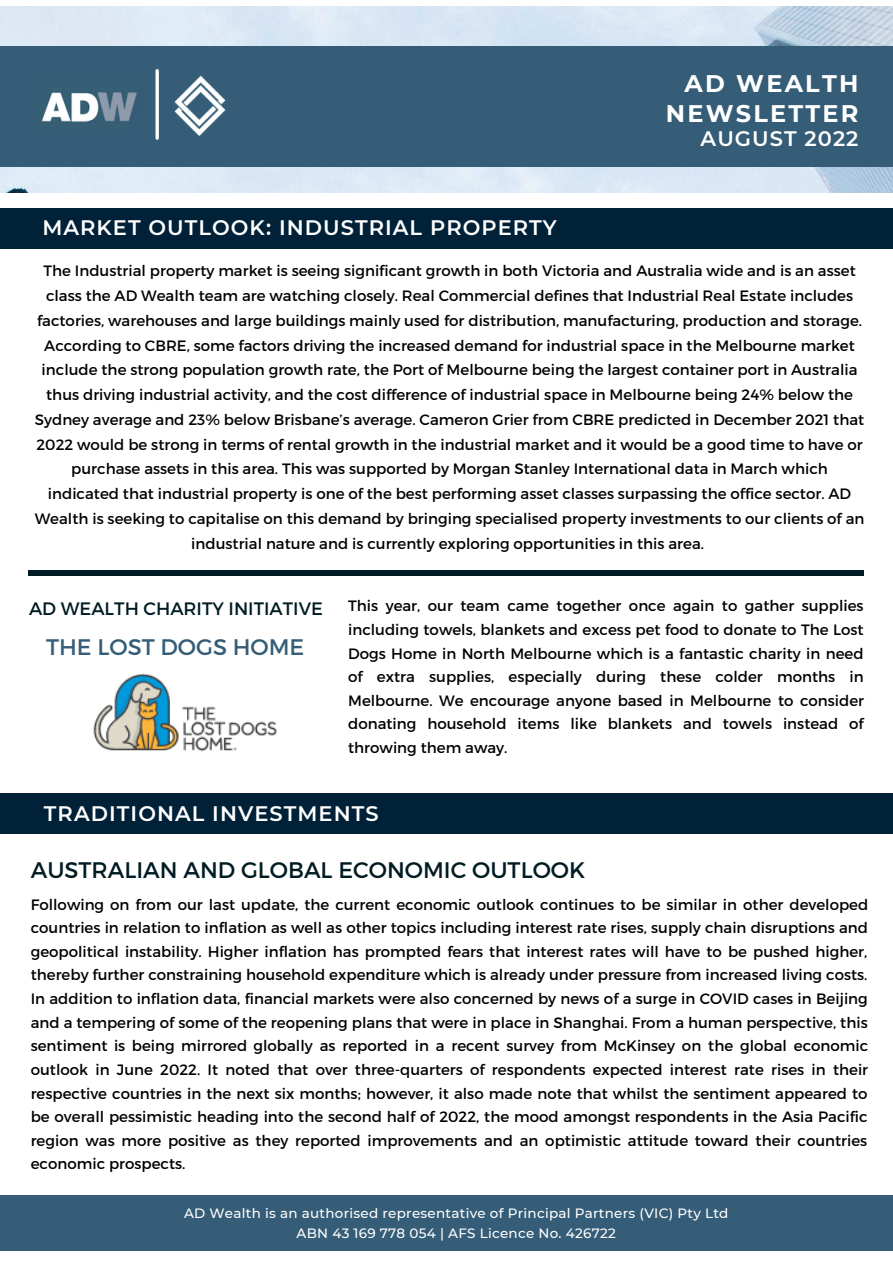
<style>
.page{position:relative;width:893px;height:1264px;background:#fff}
.page>*{position:absolute;margin:0;border:0;box-sizing:border-box;transform-origin:0 0}
.t1{font:700 24px/30.3px "Montserrat";letter-spacing:.095em;color:#fff;text-align:right}
.t2{font:22.5px "Montserrat";color:#001b23}
.t3{font:22.5px "Montserrat";color:#355d77}
.t4{font:600 21px "Montserrat";letter-spacing:.05em;color:#fff}
.t5{font:18px "Montserrat";color:#001b23}
.t6{font:15px/23.5px "Montserrat";color:#000;text-align:justify}
.t7{font:500 13.5px/20.2px "Montserrat";letter-spacing:.02em;color:#fff;text-align:center}
</style>
<div class="page">
<img style="left:0;top:6px;width:892px;height:187px">
<div style="left:0;top:1195px;width:892px;height:55px;background:#355d77"></div>
<div style="left:0;top:47px;width:892px;height:120px;background:#355d77"></div>
<img style="left:41px;top:92px;width:96px;height:30px">
<img style="left:174px;top:75px;width:52px;height:61px">
<svg style="left:155px;top:71px;width:4px;height:67px"></svg>
<div style="left:1px;top:208px;width:891px;height:40px;background:#002137"></div>
<div style="left:28px;top:570px;width:836px;height:6px;background:#001b23"></div>
<img style="left:93px;top:673px;width:184px;height:79px">
<div style="left:0;top:793px;width:892px;height:41px;background:#002137"></div>
<h1 class="t1" style="left:665px;top:68px;width:194px">AD WEALTH<br>NEWSLETTER</h1>
<h3 class="t4" style="left:700px;top:126px;width:159px">AUGUST 2022</h3>
<h3 class="t4" style="left:42px;top:215px;width:516px">MARKET OUTLOOK: INDUSTRIAL PROPERTY</h3>
<p class="t6" style="left:35px;top:258px;width:831px;line-height:24.8px;text-align:center">The Industrial property market is seeing significant growth in both Victoria and Australia wide and is an asset class the AD Wealth team are watching closely. Real Commercial defines that Industrial Real Estate includes factories, warehouses and large buildings mainly used for distribution, manufacturing, production and storage.<br>According to CBRE, some factors driving the increased demand for industrial space in the Melbourne market include the strong population growth rate, the Port of Melbourne being the largest container port in Australia thus driving industrial activity, and the cost difference of industrial space in Melbourne being 24% below the Sydney average and 23% below Brisbane’s average. Cameron Grier from CBRE predicted in December 2021 that 2022 would be strong in terms of rental growth in the industrial market and it would be a good time to have or purchase assets in this area. This was supported by Morgan Stanley International data in March which indicated that industrial property is one of the best performing asset classes surpassing the office sector. AD Wealth is seeking to capitalise on this demand by bringing specialised property investments to our clients of an industrial nature and is currently exploring opportunities in this area.</p>
<p class="t5" style="left:29px;top:597px;width:295px">AD WEALTH CHARITY INITIATIVE</p>
<h2 class="t3" style="left:46px;top:632px;width:260px">THE LOST DOGS HOME</h2>
<p class="t6" style="left:348px;top:593px;width:517px">This year, our team came together once again to gather supplies including towels, blankets and excess pet food to donate to The Lost Dogs Home in North Melbourne which is a fantastic charity in need of extra supplies, especially during these colder months in Melbourne. We encourage anyone based in Melbourne to consider donating household items like blankets and towels instead of throwing them away.</p>
<h3 class="t4" style="left:44px;top:800px;width:336px">TRADITIONAL INVESTMENTS</h3>
<h2 class="t2" style="left:31px;top:855px;width:556px">AUSTRALIAN AND GLOBAL ECONOMIC OUTLOOK</h2>
<p class="t6" style="left:31px;top:891px;width:839px">Following on from our last update, the current economic outlook continues to be similar in other developed countries in relation to inflation as well as other topics including interest rate rises, supply chain disruptions and geopolitical instability. Higher inflation has prompted fears that interest rates will have to be pushed higher, thereby further constraining household expenditure which is already under pressure from increased living costs.<br>In addition to inflation data, financial markets were also concerned by news of a surge in COVID cases in Beijing and a tempering of some of the reopening plans that were in place in Shanghai. From a human perspective, this sentiment is being mirrored globally as reported in a recent survey from McKinsey on the global economic outlook in June 2022. It noted that over three-quarters of respondents expected interest rate rises in their respective countries in the next six months; however, it also made note that whilst the sentiment appeared to be overall pessimistic heading into the second half of 2022, the mood amongst respondents in the Asia Pacific region was more positive as they reported improvements and an optimistic attitude toward their countries economic prospects.</p>
<p class="t7" style="left:184px;top:1202px;width:546px">AD Wealth is an authorised representative of Principal Partners (VIC) Pty Ltd<br>ABN 43 169 778 054 | AFS Licence No. 426722</p>
</div>
